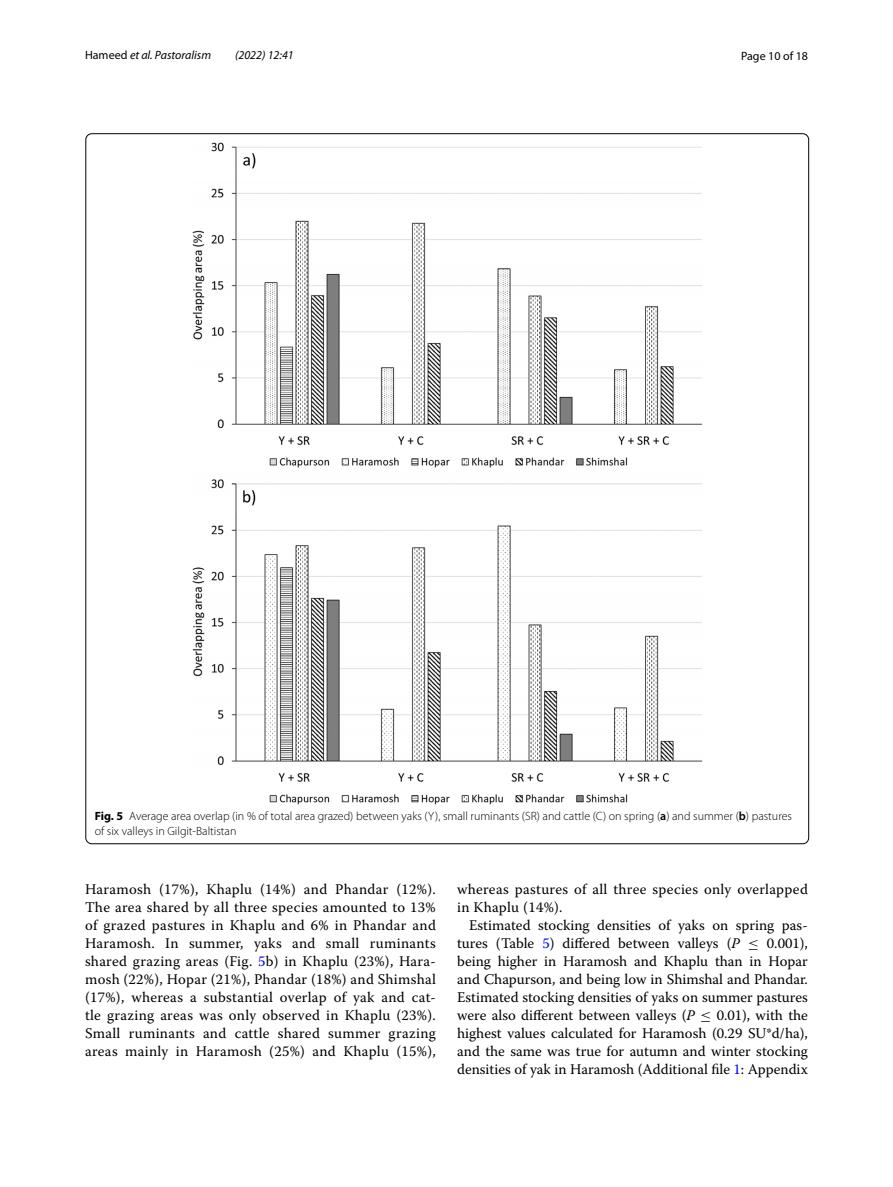
<style>
.page{position:relative;width:893px;height:1187px;background:#fff}
.page>*{position:absolute;margin:0;border:0;box-sizing:border-box;transform-origin:0 0}
.t1{font:14.7px/18px "Warnock Pro";letter-spacing:.02em;color:#000;text-align:justify}
.t2{font:300 12px/15px "Myriad Pro";color:#000}
.t3{font:italic 12px "Myriad Pro";color:#000}
.t4{font:12px "Myriad Pro";color:#000}
.s1{font-style:normal}
.s2{font-weight:700}
.s3{font-weight:600}
.s4{color:#00f}
.s5{font-style:italic}
.s6{font-family:"MTSY"}
</style>
<div class="page">
<img style="left:192px;top:143px;width:510px;height:661px">
<p class="t3" style="left:85px;top:48px;width:127px"><span class="s1">Hameed</span> et al. Pastoralism</p>
<p class="t3" style="left:235px;top:48px;width:60px">(2022) 12:41</p>
<p class="t4" style="left:741px;top:48px;width:68px">Page 10 of 18</p>
<p class="t2" style="left:95px;top:808px;width:699px"><span class="s2">Fig. 5</span> Average area overlap (in % of total area grazed) between yaks (Y), small ruminants (SR) and cattle (C) on spring (<span class="s3">a</span>) and summer (<span class="s3">b</span>) pastures of six valleys in Gilgit-Baltistan</p>
<p class="t1" style="left:85px;top:879px;width:352px">Haramosh (17%), Khaplu (14%) and Phandar (12%).<br>The area shared by all three species amounted to 13% of grazed pastures in Khaplu and 6% in Phandar and Haramosh. In summer, yaks and small ruminants shared grazing areas (Fig. <span class="s4">5</span>b) in Khaplu (23%), Hara&shy;mosh (22%), Hopar (21%), Phandar (18%) and Shimshal (17%), whereas a substantial overlap of yak and cat&shy;tle grazing areas was only observed in Khaplu (23%).<br>Small ruminants and cattle shared summer grazing areas mainly in Haramosh (25%) and Khaplu (15%),</p>
<p class="t1" style="left:457px;top:879px;width:352px">whereas pastures of all three species only overlapped in Khaplu (14%).</p>
<p class="t1" style="left:457px;top:915px;width:352px;text-indent:12px">Estimated stocking densities of yaks on spring pas&shy;tures (Table <span class="s4">5</span>) differed between valleys (<span class="s5">P</span> <span class="s6">≤</span> 0.001), being higher in Haramosh and Khaplu than in Hopar and Chapurson, and being low in Shimshal and Phandar.<br>Estimated stocking densities of yaks on summer pastures were also different between valleys (<span class="s5">P</span> <span class="s6">≤</span> 0.01), with the highest values calculated for Haramosh (0.29 SU*d/ha), and the same was true for autumn and winter stocking densities of yak in Haramosh (Additional file <span class="s4">1</span>: Appendix</p>
</div>
